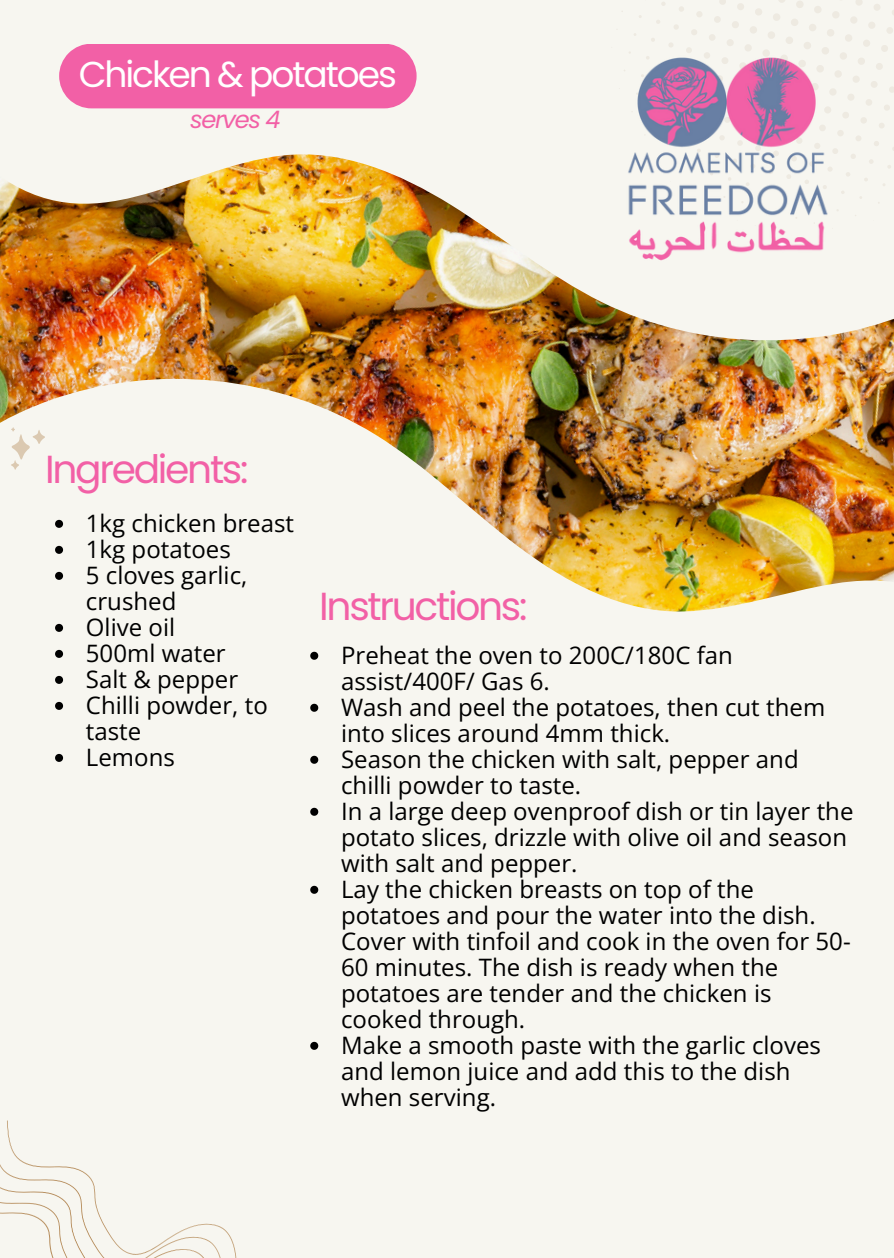
<style>
.page{position:relative;width:894px;height:1258px;background:#fff}
.page>*{position:absolute;margin:0;border:0;box-sizing:border-box;transform-origin:0 0}
.t1{font:39px "Poppins";letter-spacing:-.06em;color:#f260a6}
.t2{font:36px "Poppins";letter-spacing:-.06em;color:#fff}
.t3{font:24px/26.1px "Open Sans";color:#000}
.t4{font:italic 24px "Poppins";letter-spacing:-.06em;color:#f260a6}
</style>
<div class="page">
<div style="left:0;top:0;width:893px;height:1258px;background:#f7f6f0"></div>
<img style="left:0;top:71px;width:893px;height:609px">
<svg style="left:622px;top:0;width:271px;height:236px"></svg>
<div style="left:59px;top:44px;width:357px;height:64px;background:#f260a6"></div>
<svg style="left:0;top:1120px;width:237px;height:138px"></svg>
<svg style="left:11px;top:427px;width:34px;height:43px"></svg>
<img style="left:574px;top:40px;width:304px;height:237px">
<svg style="left:670px;top:673px;width:223px;height:7px"></svg>
<svg style="left:55px;top:520px;width:8px;height:8px"></svg>
<svg style="left:55px;top:546px;width:8px;height:8px"></svg>
<svg style="left:55px;top:572px;width:8px;height:8px"></svg>
<svg style="left:55px;top:624px;width:8px;height:8px"></svg>
<svg style="left:55px;top:650px;width:8px;height:8px"></svg>
<svg style="left:55px;top:676px;width:8px;height:8px"></svg>
<svg style="left:55px;top:702px;width:8px;height:8px"></svg>
<svg style="left:55px;top:754px;width:8px;height:8px"></svg>
<svg style="left:310px;top:652px;width:8px;height:8px"></svg>
<svg style="left:310px;top:704px;width:8px;height:8px"></svg>
<svg style="left:310px;top:756px;width:8px;height:8px"></svg>
<svg style="left:310px;top:808px;width:8px;height:8px"></svg>
<svg style="left:310px;top:886px;width:8px;height:8px"></svg>
<svg style="left:310px;top:1042px;width:8px;height:8px"></svg>
<p class="t2" style="left:79px;top:49px;width:319px">Chicken &amp; potatoes</p>
<p class="t4" style="left:190px;top:103px;width:92px">serves 4</p>
<p class="t1" style="left:45px;top:442px;width:205px">Ingredients:</p>
<p class="t3" style="left:86px;top:509px;width:210px">1kg chicken breast</p>
<h1 class="t3" style="left:86px;top:535px;width:146px">1kg potatoes</h1>
<h1 class="t3" style="left:86px;top:561px;width:163px">5 cloves garlic, crushed</h1>
<p class="t3" style="left:86px;top:613px;width:91px">Olive oil</p>
<p class="t3" style="left:86px;top:639px;width:141px">500ml water</p>
<p class="t3" style="left:86px;top:665px;width:154px">Salt &amp; pepper</p>
<p class="t3" style="left:86px;top:691px;width:183px">Chilli powder, to taste</p>
<p class="t3" style="left:86px;top:743px;width:90px">Lemons</p>
<p class="t1" style="left:319px;top:578px;width:210px">Instructions:</p>
<p class="t3" style="left:341px;top:641px;width:393px">Preheat the oven to 200C/180C fan assist/400F/ Gas 6.</p>
<p class="t3" style="left:341px;top:693px;width:485px">Wash and peel the potatoes, then cut them into slices around 4mm thick.</p>
<p class="t3" style="left:341px;top:745px;width:459px">Season the chicken with salt, pepper and chilli powder to taste.</p>
<p class="t3" style="left:341px;top:797px;width:513px">In a large deep ovenproof dish or tin layer the potato slices, drizzle with olive oil and season with salt and pepper.</p>
<p class="t3" style="left:341px;top:875px;width:511px">Lay the chicken breasts on top of the potatoes and pour the water into the dish.<br>Cover with tinfoil and cook in the oven for 50- 60 minutes. The dish is ready when the potatoes are tender and the chicken is cooked through.</p>
<p class="t3" style="left:341px;top:1031px;width:481px">Make a smooth paste with the garlic cloves and lemon juice and add this to the dish when serving.</p>
</div>
